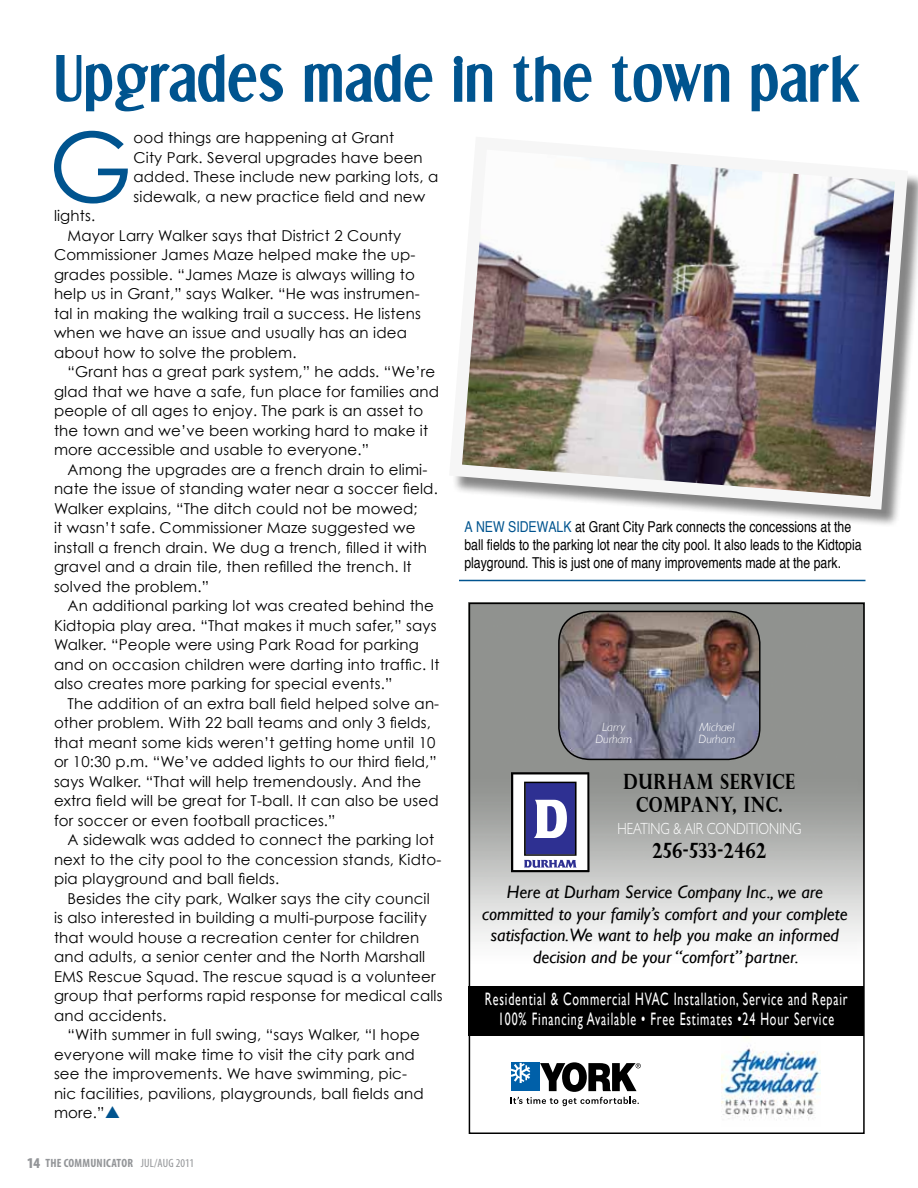
<style>
.page{position:relative;width:918px;height:1188px;background:#fff}
.page>*{position:absolute;margin:0;border:0;box-sizing:border-box;transform-origin:0 0}
.t1{font:96.45px "Century Gothic";color:#00548f}
.t2{font:700 60px "Dream Orphans";color:#00548f}
.t3{font:700 21.15px/23.4px "Perpetua Titling";letter-spacing:.04em;color:#000;text-align:center;scale:.8 1}
.t4{font:italic 18px/21.6px "Gill Sans";color:#000;text-align:center}
.t5{font:18px/20.2px "Gill Sans";letter-spacing:.07em;color:#fff;text-align:center;scale:.67 1}
.t6{font:300 16.2px "Gill Sans Std";color:#fff;scale:.8 1}
.t7{font:15px/19.5px "Century Gothic";letter-spacing:.01em;color:#000}
.t8{font:condensed 15px/18px "Helvetica";color:#000}
.t9{font:700 condensed 12px "Myriad Pro";letter-spacing:.02em;color:#939598}
.t10{font:italic 300 12px/12px "Gill Sans";color:#fff;text-align:center}
.s1{color:#00548f}
.s2{font-weight:900;font-size:15px}
.s3{font-weight:400}
</style>
<div class="page">
<div style="left:452px;top:139px;width:466px;height:389px;background:#000;opacity:.48"></div>
<img style="left:452px;top:139px;width:462px;height:377px">
<img style="left:472px;top:606px;width:390px;height:430px">
<div style="left:469px;top:603px;width:396px;height:531px;border:2px solid #000"></div>
<img style="left:559px;top:611px;width:201px;height:148px">
<div style="left:558px;top:611px;width:203px;height:149px;border:2px solid #000;border-radius:32px"></div>
<svg style="left:511px;top:772px;width:79px;height:100px"></svg>
<img style="left:721px;top:1035px;width:100px;height:85px">
<svg style="left:511px;top:1062px;width:130px;height:44px"></svg>
<div style="left:468px;top:986px;width:396px;height:49px;background:#000"></div>
<hr style="left:459px;top:580px;width:406px;height:1px;background:#00548f">
<h2 class="t2" style="left:54px;top:48px;width:807px">Upgrades made in the town park</h2>
<h1 class="t1" style="left:48px;top:108px;width:86px">G</h1>
<p class="t7" style="left:134px;top:128px;width:306px">ood things are happening at Grant<br>City Park. Several upgrades have been added. These include new parking lots, a sidewalk, a new practice field and new</p>
<p class="t7" style="left:54px;top:206px;width:43px">lights.</p>
<p class="t7" style="left:68px;top:225px;width:335px">Mayor Larry Walker says that District 2 County</p>
<p class="t7" style="left:54px;top:245px;width:363px">Commissioner James Maze helped make the up-</p>
<p class="t7" style="left:54px;top:264px;width:362px">grades possible. “James Maze is always willing to</p>
<p class="t7" style="left:54px;top:284px;width:367px">help us in Grant,” says Walker. “He was instrumen-</p>
<p class="t7" style="left:54px;top:303px;width:368px">tal in making the walking trail a success. He listens</p>
<p class="t7" style="left:54px;top:323px;width:354px">when we have an issue and usually has an idea</p>
<p class="t7" style="left:54px;top:342px;width:244px">about how to solve the problem.</p>
<p class="t7" style="left:68px;top:362px;width:369px">“Grant has a great park system,” he adds. “We’re</p>
<p class="t7" style="left:54px;top:381px;width:387px">glad that we have a safe, fun place for families and</p>
<p class="t7" style="left:54px;top:401px;width:371px">people of all ages to enjoy. The park is an asset to</p>
<p class="t7" style="left:54px;top:420px;width:376px">the town and we’ve been working hard to make it</p>
<p class="t7" style="left:54px;top:440px;width:317px">more accessible and usable to everyone.”</p>
<p class="t7" style="left:68px;top:459px;width:361px">Among the upgrades are a french drain to elimi-</p>
<p class="t7" style="left:54px;top:479px;width:385px">nate the issue of standing water near a soccer field.</p>
<p class="t7" style="left:54px;top:498px;width:365px">Walker explains, “The ditch could not be mowed;</p>
<p class="t7" style="left:54px;top:518px;width:363px">it wasn’t safe. Commissioner Maze suggested we</p>
<p class="t7" style="left:54px;top:537px;width:375px">install a french drain. We dug a trench, filled it with</p>
<p class="t7" style="left:54px;top:557px;width:359px">gravel and a drain tile, then refilled the trench. It</p>
<p class="t7" style="left:54px;top:576px;width:157px">solved the problem.”</p>
<p class="t7" style="left:68px;top:596px;width:368px">An additional parking lot was created behind the</p>
<p class="t7" style="left:54px;top:615px;width:384px">Kidtopia play area. “That makes it much safer,” says</p>
<p class="t7" style="left:54px;top:635px;width:366px">Walker. “People were using Park Road for parking</p>
<p class="t7" style="left:54px;top:654px;width:387px">and on occasion children were darting into traffic. It</p>
<p class="t7" style="left:54px;top:674px;width:340px">also creates more parking for special events.”</p>
<p class="t7" style="left:68px;top:693px;width:373px">The addition of an extra ball field helped solve an-</p>
<p class="t7" style="left:54px;top:713px;width:379px">other problem. With 22 ball teams and only 3 fields,</p>
<p class="t7" style="left:54px;top:732px;width:383px">that meant some kids weren’t getting home until 10</p>
<p class="t7" style="left:54px;top:752px;width:384px">or 10:30 p.m. “We’ve added lights to our third field,”</p>
<p class="t7" style="left:54px;top:771px;width:369px">says Walker. “That will help tremendously. And the</p>
<p class="t7" style="left:54px;top:791px;width:386px">extra field will be great for T-ball. It can also be used</p>
<p class="t7" style="left:54px;top:810px;width:283px">for soccer or even football practices.”</p>
<p class="t7" style="left:68px;top:830px;width:368px">A sidewalk was added to connect the parking lot</p>
<p class="t7" style="left:54px;top:849px;width:389px">next to the city pool to the concession stands, Kidto-</p>
<p class="t7" style="left:54px;top:869px;width:227px">pia playground and ball fields.</p>
<p class="t7" style="left:68px;top:888px;width:364px">Besides the city park, Walker says the city council</p>
<p class="t7" style="left:54px;top:908px;width:374px">is also interested in building a multi-purpose facility</p>
<p class="t7" style="left:54px;top:927px;width:367px">that would house a recreation center for children</p>
<p class="t7" style="left:54px;top:947px;width:373px">and adults, a senior center and the North Marshall</p>
<p class="t7" style="left:54px;top:966px;width:383px">EMS Rescue Squad. The rescue squad is a volunteer</p>
<p class="t7" style="left:54px;top:986px;width:390px">group that performs rapid response for medical calls</p>
<p class="t7" style="left:54px;top:1005px;width:114px">and accidents.</p>
<p class="t7" style="left:68px;top:1025px;width:354px">“With summer in full swing, “says Walker, “I hope</p>
<p class="t7" style="left:54px;top:1044px;width:362px">everyone will make time to visit the city park and</p>
<p class="t7" style="left:54px;top:1064px;width:354px">see the improvements. We have swimming, pic-</p>
<p class="t7" style="left:54px;top:1083px;width:371px">nic facilities, pavilions, playgrounds, ball fields and</p>
<p class="t7" style="left:54px;top:1103px;width:52px">more.”</p>
<p class="t8" style="left:464px;top:517px;width:399px"><span class="s1">A new sid ewalk</span> at Grant City Park connects the concessions at the ball fields to the parking lot near the city pool. It also leads to the Kidtopia playground. This is just one of many improvements made at the park.</p>
<p class="t10" style="left:595px;top:721px;width:38px">Larry<br>Durham</p>
<p class="t10" style="left:699px;top:721px;width:38px;text-align:left">Michael<br>Durham</p>
<h3 class="t3" style="left:624px;top:769px;width:216px">DURHAM SERVICE<br>COMPANY, INC.</h3>
<p class="t6" style="left:617px;top:820px;width:231px">HEATING &amp; AIR CONDITIONING</p>
<h3 class="t3" style="left:653px;top:838px;width:143px">256-533-2462</h3>
<p class="t4" style="left:482px;top:881px;width:367px">Here at Durham Service Company Inc., we are committed to your family’s comfort and your complete satisfaction.We want to help you make an informed decision and be your “comfort” partner.</p>
<p class="t5" style="left:485px;top:989px;width:543px">Residential &amp; Commercial HVAC Installation, Service and Repair<br>100% Financing Available • Free Estimates •24 Hour Service</p>
<p class="t9" style="left:27px;top:1155px;width:169px"><span class="s2">14</span> THE COMMUNICATOR <span class="s3">JUL/AUG 2011</span></p>
</div>
